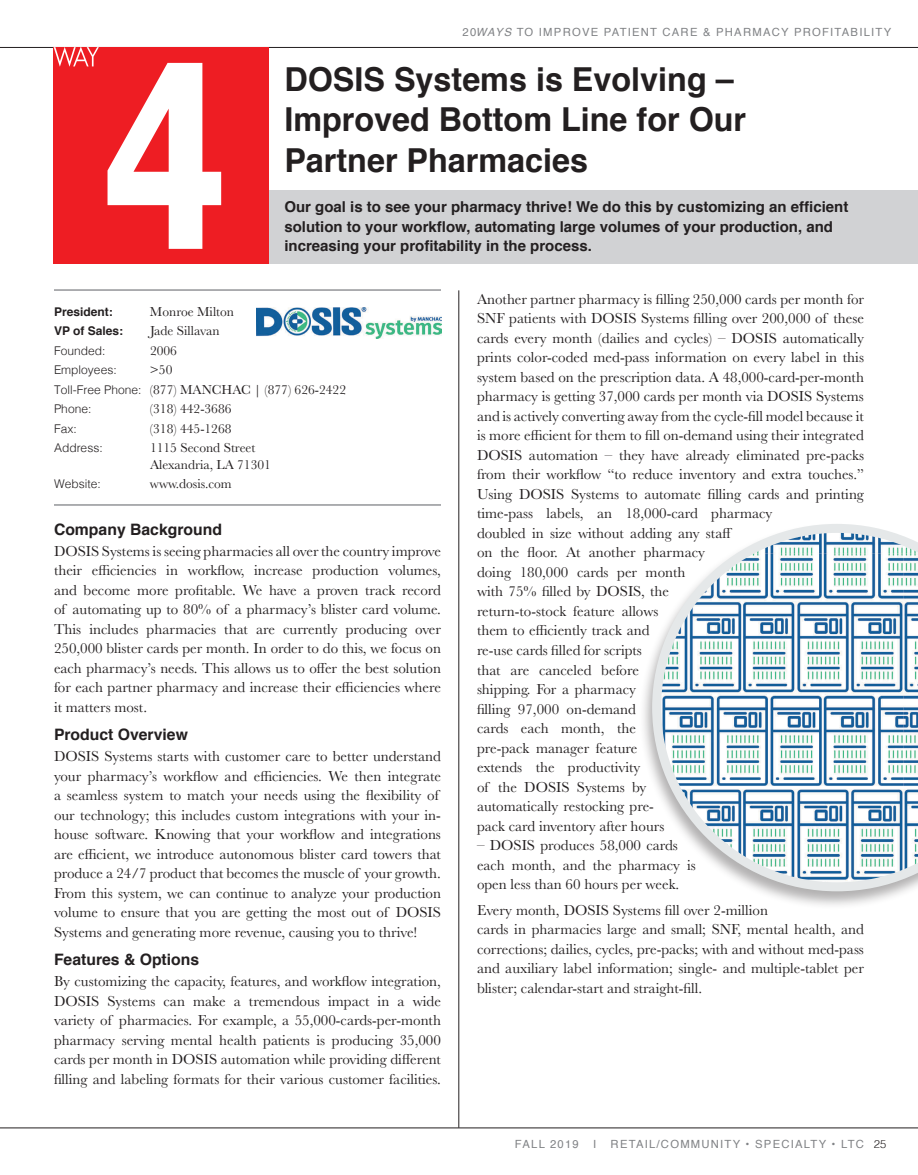
<style>
.page{position:relative;width:918px;height:1175px;background:#fff}
.page>*{position:absolute;margin:0;border:0;box-sizing:border-box;transform-origin:0 0}
.t1{font:700 33px/40.5px "Helvetica";color:#231f20}
.t2{font:700 15.75px "Helvetica";color:#231f20}
.t3{font:15px/19.5px "Baskerville";color:#231f20}
.t4{font:700 15px/19.5px "Helvetica";color:#231f20}
.t5{font:13.5px/19.5px "Baskerville";color:#231f20}
.t6{font:300 12px "Helvetica";color:#231f20}
.t7{font:700 12px "Helvetica";color:#231f20}
.t8{font:11.25px "Helvetica";letter-spacing:.11em;color:#808285}
.s1{font-style:italic}
.s2{font-family:"Helvetica";font-weight:300;font-size:12px}
.s3{font-weight:300;color:#231f20}
</style>
<div class="page">
<hr style="left:0;top:47px;width:918px;height:1px;background:#231f20">
<div style="left:55px;top:190px;width:863px;height:73px;background:#d1d2d4"></div>
<hr style="left:54px;top:504px;width:387px;height:2px;background:#939598">
<hr style="left:459px;top:290px;width:1px;height:837px;background:#231f20">
<hr style="left:54px;top:289px;width:387px;height:2px;background:#939598">
<div style="left:53px;top:47px;width:216px;height:216px;background:#ee1d23"></div>
<svg style="left:108px;top:63px;width:113px;height:186px"></svg>
<svg style="left:54px;top:47px;width:45px;height:20px"></svg>
<hr style="left:0;top:1127px;width:918px;height:1px;background:#231f20">
<img style="left:256px;top:307px;width:185px;height:31px">
<div style="left:638px;top:522px;width:280px;height:388px;background:#231f20;opacity:.35"></div>
<svg style="left:652px;top:524px;width:266px;height:367px"></svg>
<p class="t8" style="left:463px;top:23px;width:430px">20<span class="s1">WAYS</span> TO IMPROVE PATIENT CARE &amp; PHARMACY PROFITABILITY</p>
<h1 class="t1" style="left:284px;top:59px;width:463px">DOSIS Systems is Evolving –<br>Improved Bottom Line for Our<br>Partner Pharmacies</h1>
<p class="t4" style="left:284px;top:197px;width:566px">Our goal is to see your pharmacy thrive! We do this by customizing an efficient solution to your workflow, automating large volumes of your production, and increasing your profitability in the process.</p>
<p class="t7" style="left:54px;top:302px;width:60px">President:</p>
<p class="t5" style="left:150px;top:302px;width:86px">Monroe Milton</p>
<p class="t7" style="left:54px;top:321px;width:71px">VP of Sales:</p>
<p class="t5" style="left:150px;top:321px;width:71px">Jade Sillavan</p>
<p class="t6" style="left:54px;top:340px;width:53px">Founded:</p>
<p class="t5" style="left:150px;top:341px;width:28px">2006</p>
<p class="t6" style="left:54px;top:360px;width:64px">Employees:</p>
<p class="t5" style="left:54px;top:360px;width:294px;text-indent:96px">&gt;50<br><span class="s2">Toll-Free Phone:</span> (877) MANCHAC | (877) 626-2422</p>
<p class="t6" style="left:54px;top:399px;width:39px">Phone:</p>
<p class="t5" style="left:150px;top:399px;width:83px">(318) 442-3686</p>
<p class="t6" style="left:54px;top:418px;width:24px">Fax:</p>
<p class="t5" style="left:150px;top:419px;width:83px">(318) 445-1268</p>
<p class="t6" style="left:54px;top:438px;width:50px">Address:</p>
<p class="t5" style="left:150px;top:440px;width:122px;line-height:16.5px">1115 Second Street<br>Alexandria, LA 71301</p>
<p class="t6" style="left:54px;top:474px;width:48px">Website:</p>
<p class="t5" style="left:150px;top:474px;width:83px">www.dosis.com</p>
<p class="t2" style="left:54px;top:516px;width:170px">Company Background</p>
<p class="t3" style="left:54px;top:541px;width:389px;text-align:justify">DOSIS Systems is seeing pharmacies all over the country improve their efficiencies in workflow, increase production volumes, and become more profitable. We have a proven track record of automating up to 80% of a pharmacy’s blister card volume.<br>This includes pharmacies that are currently producing over 250,000 blister cards per month. In order to do this, we focus on each pharmacy’s needs. This allows us to offer the best solution for each partner pharmacy and increase their efficiencies where it matters most.</p>
<p class="t2" style="left:54px;top:722px;width:135px">Product Overview</p>
<p class="t3" style="left:54px;top:747px;width:389px">DOSIS Systems starts with customer care to better understand your pharmacy’s workflow and efficiencies. We then integrate a seamless system to match your needs using the flexibility of our technology; this includes custom integrations with your in&shy;house software. Knowing that your workflow and integrations are efficient, we introduce autonomous blister card towers that produce a 24/7 product that becomes the muscle of your growth.<br>From this system, we can continue to analyze your production volume to ensure that you are getting the most out of DOSIS Systems and generating more revenue, causing you to thrive!</p>
<p class="t2" style="left:54px;top:947px;width:147px">Features &amp; Options</p>
<p class="t3" style="left:54px;top:972px;width:389px;text-align:justify">By customizing the capacity, features, and workflow integration, DOSIS Systems can make a tremendous impact in a wide variety of pharmacies. For example, a 55,000-cards-per-month pharmacy serving mental health patients is producing 35,000 cards per month in DOSIS automation while providing different filling and labeling formats for their various customer facilities.</p>
<p class="t3" style="left:477px;top:289px;width:389px">Another partner pharmacy is filling 250,000 cards per month for SNF patients with DOSIS Systems filling over 200,000 of these cards every month (dailies and cycles) – DOSIS automatically prints color-coded med-pass information on every label in this system based on the prescription data. A 48,000-card-per-month pharmacy is getting 37,000 cards per month via DOSIS Systems and is actively converting away from the cycle-fill model because it is more efficient for them to fill on-demand using their integrated DOSIS automation – they have already eliminated pre-packs from their workflow “to reduce inventory and extra touches.” Using DOSIS Systems to automate filling cards and printing time-pass labels, an 18,000-card pharmacy<br>doubled in size without adding any staff<br>on the floor. At another pharmacy<br>doing 180,000 cards per month<br>with 75% filled by DOSIS, the<br>return-to-stock feature allows<br>them to efficiently track and<br>re-use cards filled for scripts<br>that are canceled before<br>shipping. For a pharmacy<br>filling 97,000 on-demand<br>cards each month, the<br>pre-pack manager feature<br>extends the productivity<br>of the DOSIS Systems by<br>automatically restocking pre-<br>pack card inventory after hours</p>
<p class="t3" style="left:477px;top:835px;width:220px">– DOSIS produces 58,000 cards each month, and the pharmacy is open less than 60 hours per week.</p>
<p class="t3" style="left:477px;top:900px;width:389px">Every month, DOSIS Systems fill over 2-million<br>cards in pharmacies large and small; SNF, mental health, and corrections; dailies, cycles, pre-packs; with and without med-pass and auxiliary label information; single- and multiple-tablet per blister; calendar-start and straight-fill.</p>
<p class="t8" style="left:515px;top:1135px;width:65px">FALL 2019</p>
<p class="t8" style="left:593px;top:1135px;width:5px">I</p>
<p class="t8" style="left:611px;top:1135px;width:277px">RETAIL/COMMUNITY • SPECIALTY • LTC <span class="s3">25</span></p>
</div>
